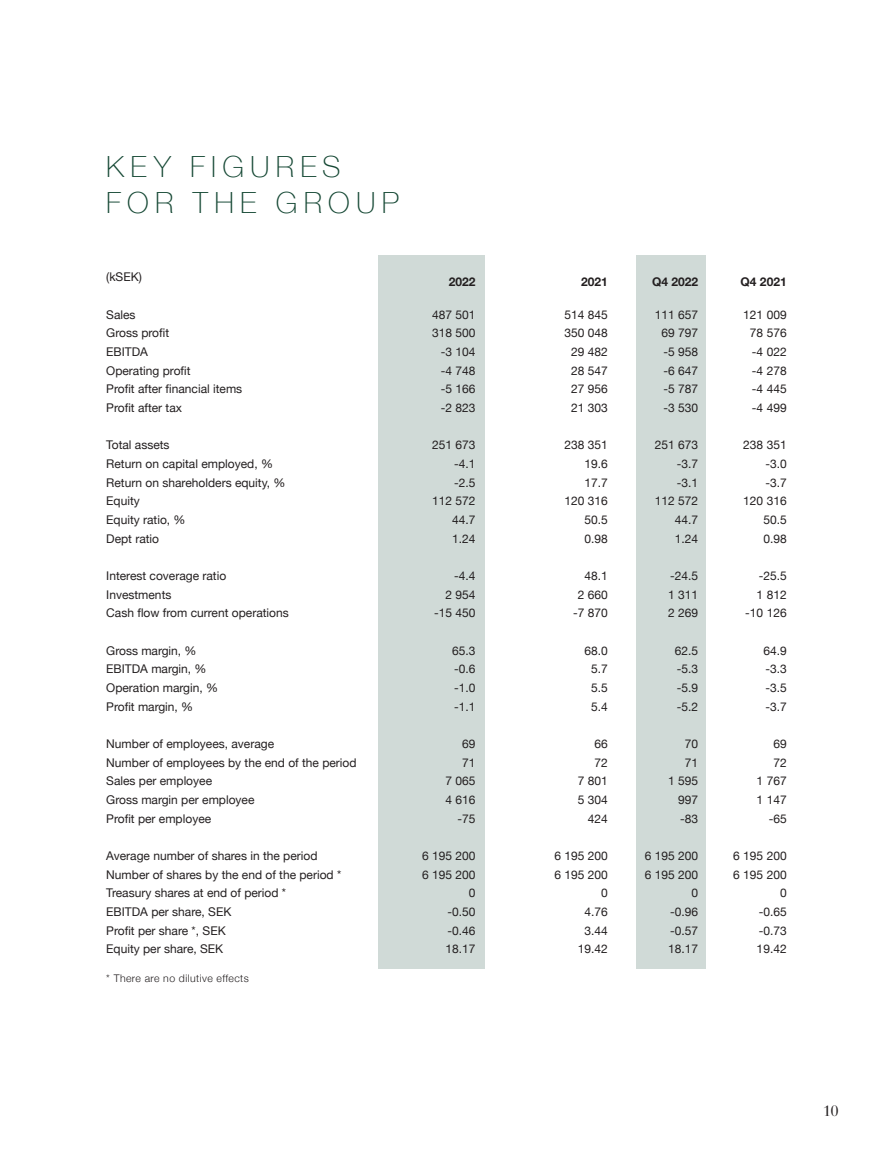
<style>
.page{position:relative;width:893px;height:1170px;background:#fff}
.page>*{position:absolute;margin:0;border:0;box-sizing:border-box;transform-origin:0 0}
.t1{font:100 29.1px "Helvetica Neue";letter-spacing:.215em;color:#144733}
.t2{font:15px "Bauer Bodoni";color:#231f20}
.t3{font:12px "Helvetica Neue";color:#231f20}
.t4{font:700 12px "Helvetica Neue";color:#231f20}
.t5{font:300 10.5px "Helvetica Neue";letter-spacing:.04em;color:#231f20}
</style>
<div class="page">
<div style="left:636px;top:255px;width:70px;height:713px;background:#d0dad7"></div>
<div style="left:379px;top:255px;width:106px;height:713px;background:#d0dad7"></div>
<p class="t1" style="left:106px;top:145px;width:236px">KEY FIGURES</p>
<p class="t1" style="left:106px;top:181px;width:294px">FOR THE GROUP</p>
<p class="t3" style="left:106px;top:268px;width:37px">(kSEK)</p>
<p class="t3" style="left:106px;top:306px;width:31px">Sales</p>
<p class="t3" style="left:106px;top:324px;width:64px">Gross profit</p>
<p class="t3" style="left:106px;top:343px;width:43px">EBITDA</p>
<p class="t3" style="left:106px;top:362px;width:86px">Operating profit</p>
<p class="t3" style="left:106px;top:380px;width:138px">Profit after financial items</p>
<p class="t3" style="left:106px;top:399px;width:77px">Profit after tax</p>
<p class="t3" style="left:106px;top:436px;width:65px">Total assets</p>
<p class="t3" style="left:106px;top:455px;width:168px">Return on capital employed, %</p>
<p class="t3" style="left:106px;top:473px;width:181px">Return on shareholders equity, %</p>
<p class="t3" style="left:106px;top:492px;width:35px">Equity</p>
<p class="t3" style="left:106px;top:511px;width:81px">Equity ratio, %</p>
<p class="t3" style="left:106px;top:529px;width:54px">Dept ratio</p>
<p class="t3" style="left:106px;top:567px;width:122px">Interest coverage ratio</p>
<p class="t3" style="left:106px;top:585px;width:67px">Investments</p>
<p class="t3" style="left:106px;top:604px;width:184px">Cash flow from current operations</p>
<p class="t3" style="left:106px;top:641px;width:92px">Gross margin, %</p>
<p class="t3" style="left:106px;top:660px;width:102px">EBITDA margin, %</p>
<p class="t3" style="left:106px;top:679px;width:113px">Operation margin, %</p>
<p class="t3" style="left:106px;top:697px;width:89px">Profit margin, %</p>
<p class="t3" style="left:106px;top:735px;width:169px">Number of employees, average</p>
<p class="t3" style="left:106px;top:753px;width:252px">Number of employees by the end of the period</p>
<p class="t3" style="left:106px;top:772px;width:107px">Sales per employee</p>
<p class="t3" style="left:106px;top:791px;width:150px">Gross margin per employee</p>
<p class="t3" style="left:106px;top:809px;width:106px">Profit per employee</p>
<p class="t3" style="left:106px;top:847px;width:213px">Average number of shares in the period</p>
<p class="t3" style="left:106px;top:865px;width:236px">Number of shares by the end of the period *</p>
<p class="t3" style="left:106px;top:884px;width:181px">Treasury shares at end of period *</p>
<p class="t3" style="left:106px;top:902px;width:127px">EBITDA per share, SEK</p>
<p class="t3" style="left:106px;top:921px;width:121px">Profit per share *, SEK</p>
<p class="t3" style="left:106px;top:940px;width:118px">Equity per share, SEK</p>
<p class="t5" style="left:106px;top:969px;width:144px">* There are no dilutive effects</p>
<p class="t4" style="left:449px;top:272px;width:28px">2022</p>
<p class="t3" style="left:432px;top:306px;width:45px">487 501</p>
<p class="t3" style="left:432px;top:324px;width:45px">318 500</p>
<p class="t3" style="left:441px;top:343px;width:36px">-3 104</p>
<p class="t3" style="left:441px;top:362px;width:36px">-4 748</p>
<p class="t3" style="left:441px;top:380px;width:36px">-5 166</p>
<p class="t3" style="left:441px;top:399px;width:36px">-2 823</p>
<p class="t3" style="left:432px;top:436px;width:45px">251 673</p>
<p class="t3" style="left:454px;top:455px;width:23px">-4.1</p>
<p class="t3" style="left:454px;top:473px;width:23px">-2.5</p>
<p class="t3" style="left:432px;top:492px;width:45px">112 572</p>
<p class="t3" style="left:452px;top:511px;width:25px">44.7</p>
<p class="t3" style="left:452px;top:529px;width:25px">1.24</p>
<p class="t3" style="left:454px;top:567px;width:23px">-4.4</p>
<p class="t3" style="left:446px;top:585px;width:32px">2 954</p>
<p class="t3" style="left:434px;top:604px;width:43px">-15 450</p>
<p class="t3" style="left:452px;top:641px;width:25px">65.3</p>
<p class="t3" style="left:454px;top:660px;width:23px">-0.6</p>
<p class="t3" style="left:454px;top:679px;width:23px">-1.0</p>
<p class="t3" style="left:454px;top:697px;width:23px">-1.1</p>
<p class="t3" style="left:462px;top:735px;width:15px">69</p>
<p class="t3" style="left:462px;top:753px;width:15px">71</p>
<p class="t3" style="left:446px;top:772px;width:32px">7 065</p>
<p class="t3" style="left:446px;top:791px;width:32px">4 616</p>
<p class="t3" style="left:458px;top:809px;width:20px">-75</p>
<p class="t3" style="left:422px;top:847px;width:55px">6 195 200</p>
<p class="t3" style="left:422px;top:865px;width:55px">6 195 200</p>
<p class="t3" style="left:469px;top:884px;width:8px">0</p>
<p class="t3" style="left:448px;top:902px;width:30px">-0.50</p>
<p class="t3" style="left:448px;top:921px;width:30px">-0.46</p>
<p class="t3" style="left:446px;top:940px;width:32px">18.17</p>
<p class="t4" style="left:581px;top:272px;width:28px">2021</p>
<p class="t3" style="left:564px;top:306px;width:45px">514 845</p>
<p class="t3" style="left:564px;top:324px;width:45px">350 048</p>
<p class="t3" style="left:571px;top:343px;width:38px">29 482</p>
<p class="t3" style="left:571px;top:362px;width:38px">28 547</p>
<p class="t3" style="left:571px;top:380px;width:38px">27 956</p>
<p class="t3" style="left:571px;top:399px;width:38px">21 303</p>
<p class="t3" style="left:564px;top:436px;width:45px">238 351</p>
<p class="t3" style="left:584px;top:455px;width:25px">19.6</p>
<p class="t3" style="left:584px;top:473px;width:25px">17.7</p>
<p class="t3" style="left:564px;top:492px;width:45px">120 316</p>
<p class="t3" style="left:584px;top:511px;width:25px">50.5</p>
<p class="t3" style="left:584px;top:529px;width:25px">0.98</p>
<p class="t3" style="left:584px;top:567px;width:25px">48.1</p>
<p class="t3" style="left:578px;top:585px;width:32px">2 660</p>
<p class="t3" style="left:573px;top:604px;width:36px">-7 870</p>
<p class="t3" style="left:584px;top:641px;width:25px">68.0</p>
<p class="t3" style="left:591px;top:660px;width:18px">5.7</p>
<p class="t3" style="left:591px;top:679px;width:18px">5.5</p>
<p class="t3" style="left:591px;top:697px;width:18px">5.4</p>
<p class="t3" style="left:594px;top:735px;width:15px">66</p>
<p class="t3" style="left:594px;top:753px;width:15px">72</p>
<p class="t3" style="left:578px;top:772px;width:32px">7 801</p>
<p class="t3" style="left:578px;top:791px;width:32px">5 304</p>
<p class="t3" style="left:588px;top:809px;width:22px">424</p>
<p class="t3" style="left:554px;top:847px;width:55px">6 195 200</p>
<p class="t3" style="left:554px;top:865px;width:55px">6 195 200</p>
<p class="t3" style="left:601px;top:884px;width:8px">0</p>
<p class="t3" style="left:584px;top:902px;width:25px">4.76</p>
<p class="t3" style="left:584px;top:921px;width:25px">3.44</p>
<p class="t3" style="left:578px;top:940px;width:32px">19.42</p>
<p class="t4" style="left:652px;top:272px;width:48px">Q4 2022</p>
<p class="t3" style="left:655px;top:306px;width:45px">111 657</p>
<p class="t3" style="left:661px;top:324px;width:38px">69 797</p>
<p class="t3" style="left:663px;top:343px;width:36px">-5 958</p>
<p class="t3" style="left:663px;top:362px;width:36px">-6 647</p>
<p class="t3" style="left:663px;top:380px;width:36px">-5 787</p>
<p class="t3" style="left:663px;top:399px;width:36px">-3 530</p>
<p class="t3" style="left:655px;top:436px;width:45px">251 673</p>
<p class="t3" style="left:677px;top:455px;width:23px">-3.7</p>
<p class="t3" style="left:677px;top:473px;width:23px">-3.1</p>
<p class="t3" style="left:655px;top:492px;width:45px">112 572</p>
<p class="t3" style="left:675px;top:511px;width:25px">44.7</p>
<p class="t3" style="left:675px;top:529px;width:25px">1.24</p>
<p class="t3" style="left:670px;top:567px;width:30px">-24.5</p>
<p class="t3" style="left:668px;top:585px;width:32px">1 311</p>
<p class="t3" style="left:668px;top:604px;width:32px">2 269</p>
<p class="t3" style="left:675px;top:641px;width:25px">62.5</p>
<p class="t3" style="left:677px;top:660px;width:23px">-5.3</p>
<p class="t3" style="left:677px;top:679px;width:23px">-5.9</p>
<p class="t3" style="left:677px;top:697px;width:23px">-5.2</p>
<p class="t3" style="left:685px;top:735px;width:15px">70</p>
<p class="t3" style="left:685px;top:753px;width:15px">71</p>
<p class="t3" style="left:668px;top:772px;width:32px">1 595</p>
<p class="t3" style="left:678px;top:791px;width:22px">997</p>
<p class="t3" style="left:680px;top:809px;width:20px">-83</p>
<p class="t3" style="left:645px;top:847px;width:55px">6 195 200</p>
<p class="t3" style="left:645px;top:865px;width:55px">6 195 200</p>
<p class="t3" style="left:691px;top:884px;width:8px">0</p>
<p class="t3" style="left:670px;top:902px;width:30px">-0.96</p>
<p class="t3" style="left:670px;top:921px;width:30px">-0.57</p>
<p class="t3" style="left:668px;top:940px;width:32px">18.17</p>
<p class="t4" style="left:741px;top:272px;width:48px">Q4 2021</p>
<p class="t3" style="left:743px;top:306px;width:45px">121 009</p>
<p class="t3" style="left:750px;top:324px;width:38px">78 576</p>
<p class="t3" style="left:752px;top:343px;width:36px">-4 022</p>
<p class="t3" style="left:752px;top:362px;width:36px">-4 278</p>
<p class="t3" style="left:752px;top:380px;width:36px">-4 445</p>
<p class="t3" style="left:752px;top:399px;width:36px">-4 499</p>
<p class="t3" style="left:743px;top:436px;width:45px">238 351</p>
<p class="t3" style="left:765px;top:455px;width:23px">-3.0</p>
<p class="t3" style="left:765px;top:473px;width:23px">-3.7</p>
<p class="t3" style="left:743px;top:492px;width:45px">120 316</p>
<p class="t3" style="left:763px;top:511px;width:25px">50.5</p>
<p class="t3" style="left:763px;top:529px;width:25px">0.98</p>
<p class="t3" style="left:759px;top:567px;width:30px">-25.5</p>
<p class="t3" style="left:757px;top:585px;width:32px">1 812</p>
<p class="t3" style="left:745px;top:604px;width:43px">-10 126</p>
<p class="t3" style="left:763px;top:641px;width:25px">64.9</p>
<p class="t3" style="left:765px;top:660px;width:23px">-3.3</p>
<p class="t3" style="left:765px;top:679px;width:23px">-3.5</p>
<p class="t3" style="left:765px;top:697px;width:23px">-3.7</p>
<p class="t3" style="left:773px;top:735px;width:15px">69</p>
<p class="t3" style="left:773px;top:753px;width:15px">72</p>
<p class="t3" style="left:757px;top:772px;width:32px">1 767</p>
<p class="t3" style="left:757px;top:791px;width:32px">1 147</p>
<p class="t3" style="left:769px;top:809px;width:20px">-65</p>
<p class="t3" style="left:733px;top:847px;width:55px">6 195 200</p>
<p class="t3" style="left:733px;top:865px;width:55px">6 195 200</p>
<p class="t3" style="left:780px;top:884px;width:8px">0</p>
<p class="t3" style="left:759px;top:902px;width:30px">-0.65</p>
<p class="t3" style="left:759px;top:921px;width:30px">-0.73</p>
<p class="t3" style="left:757px;top:940px;width:32px">19.42</p>
<p class="t2" style="left:823px;top:1101px;width:18px">10</p>
</div>
